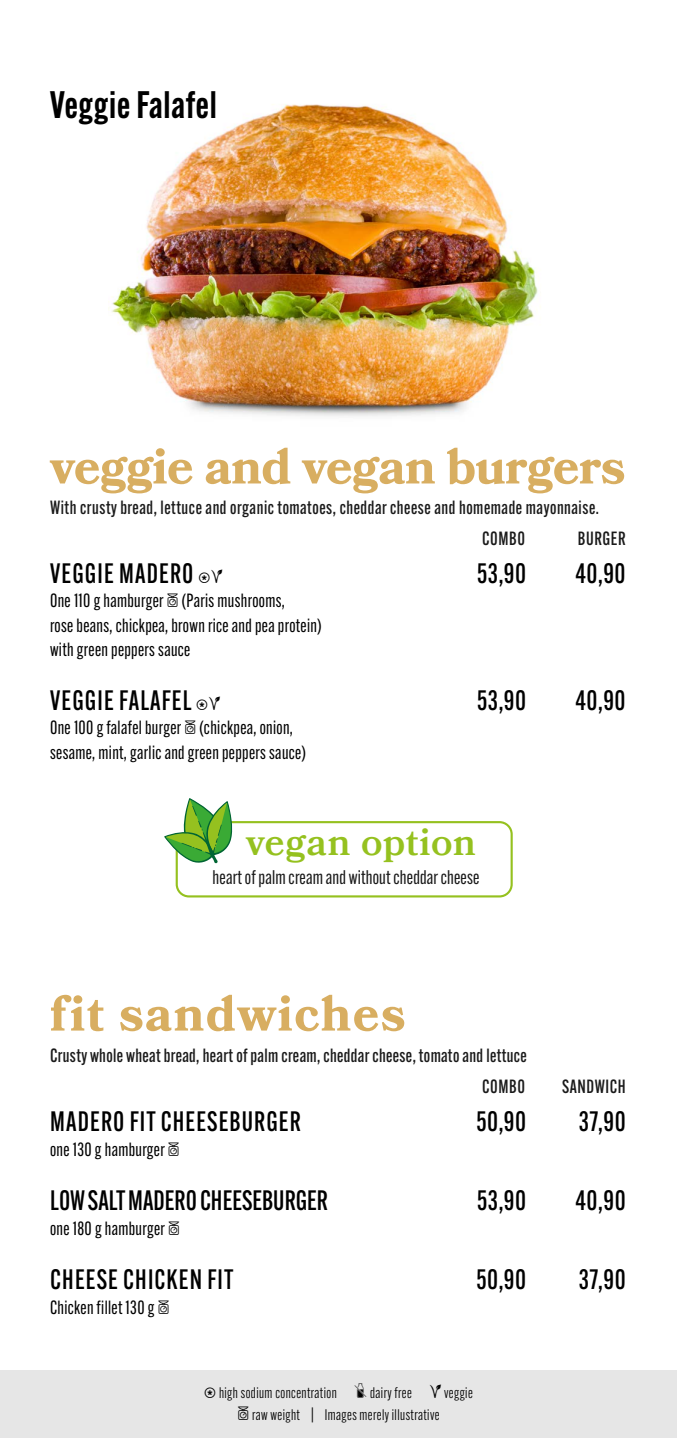
<style>
.page{position:relative;width:677px;height:1438px;background:#fff}
.page>*{position:absolute;margin:0;border:0;box-sizing:border-box;transform-origin:0 0}
.t1{font:700 50px "Bookmania";letter-spacing:-.01em;color:#d8ae61}
.t2{font:700 50px "Bookmania";letter-spacing:.03em;color:#d8ae61}
.t3{font:600 38.62px "Bookmania";letter-spacing:.015em;color:#95c11f}
.t4{font:600 37.5px "Alternate Gothic Cond ATF";letter-spacing:.02em;color:#000}
.t5{font:500 27.5px "Alternate Gothic Cond ATF";letter-spacing:.04em;color:#000}
.t6{font:500 27.5px "Alternate Gothic Cond ATF";color:#000}
.t7{font:19.25px "Alternate Gothic Cond ATF";letter-spacing:.01em;color:#1a1a1a}
.t8{font:18.75px/24.5px "Alternate Gothic Cond ATF";letter-spacing:.02em;color:#000}
.t9{font:500 18.75px/30.8px "Alternate Gothic Cond ATF";letter-spacing:.03em;color:#1a1a1a}
.t10{font:15px/22.5px "Alternate Gothic Cond ATF";letter-spacing:.03em;color:#000;text-align:center}
.s1{font-family:"Icon Cardapio";font-weight:400;font-size:18.75px}
.s2{font-family:"Icon Cardapio"}
.s3{font-family:"Icon Cardapio";font-size:18.75px}
</style>
<div class="page">
<img style="left:108px;top:104px;width:433px;height:312px">
<div style="left:0;top:1370px;width:676px;height:68px;background:#e6e6e6"></div>
<svg style="left:164px;top:798px;width:349px;height:100px"></svg>
<h3 class="t4" style="left:50px;top:81px;width:168px">Veggie Falafel</h3>
<h1 class="t1" style="left:50px;top:437px;width:576px">veggie and vegan burgers</h1>
<p class="t9" style="left:482px;top:492px;width:118px;text-indent:-432px">With crusty bread, lettuce and organic tomatoes, cheddar cheese and homemade mayonnaise.<br>COMBO</p>
<p class="t9" style="left:577px;top:523px;width:49px">BURGER</p>
<h3 class="t5" style="left:50px;top:556px;width:174px">VEGGIE MADERO <span class="s1">SV</span></h3>
<h3 class="t5" style="left:477px;top:556px;width:51px">53,90</h3>
<h3 class="t5" style="left:575px;top:556px;width:52px">40,90</h3>
<p class="t8" style="left:50px;top:588px;width:273px">One 110 g hamburger <span class="s2">p</span> (Paris mushrooms,<br>rose beans, chickpea, brown rice and pea protein) with green peppers sauce</p>
<h3 class="t5" style="left:50px;top:683px;width:171px">VEGGIE FALAFEL <span class="s1">SV</span></h3>
<h3 class="t5" style="left:477px;top:683px;width:51px">53,90</h3>
<h3 class="t5" style="left:575px;top:683px;width:52px">40,90</h3>
<p class="t8" style="left:50px;top:715px;width:257px">One 100 g falafel burger <span class="s2">p</span> (chickpea, onion, sesame, mint, garlic and green peppers sauce)</p>
<h2 class="t3" style="left:246px;top:819px;width:231px">vegan option</h2>
<p class="t7" style="left:212px;top:866px;width:268px">heart of palm cream and without cheddar cheese</p>
<h1 class="t2" style="left:50px;top:984px;width:356px">fit sandwiches</h1>
<p class="t9" style="left:50px;top:1039px;width:478px;line-height:31.2px;text-align:right">Crusty whole wheat bread, heart of palm cream, cheddar cheese, tomato and lettuce<br>COMBO</p>
<p class="t9" style="left:561px;top:1071px;width:65px">SANDWICH</p>
<h3 class="t5" style="left:50px;top:1104px;width:252px">MADERO FIT CHEESEBURGER</h3>
<h3 class="t5" style="left:476px;top:1104px;width:51px">50,90</h3>
<h3 class="t5" style="left:578px;top:1104px;width:48px">37,90</h3>
<p class="t8" style="left:50px;top:1137px;width:131px">one 130 g hamburger <span class="s2">p</span></p>
<h3 class="t6" style="left:50px;top:1183px;width:279px">LOW SALT MADERO CHEESEBURGER</h3>
<h3 class="t5" style="left:477px;top:1183px;width:51px">53,90</h3>
<h3 class="t5" style="left:575px;top:1183px;width:52px">40,90</h3>
<p class="t8" style="left:50px;top:1216px;width:131px">one 180 g hamburger <span class="s2">p</span></p>
<h3 class="t5" style="left:50px;top:1262px;width:184px">CHEESE CHICKEN FIT</h3>
<h3 class="t5" style="left:476px;top:1262px;width:51px">50,90</h3>
<h3 class="t5" style="left:578px;top:1262px;width:48px">37,90</h3>
<p class="t8" style="left:50px;top:1295px;width:121px">Chicken fillet 130 g <span class="s2">p</span></p>
<p class="t10" style="left:204px;top:1381px;width:270px"><span class="s3">S</span> high sodium concentration <span class="s3">l</span> dairy free <span class="s3">v</span> veggie<br><span class="s3">P</span> raw weight | Images merely illustrative</p>
</div>
